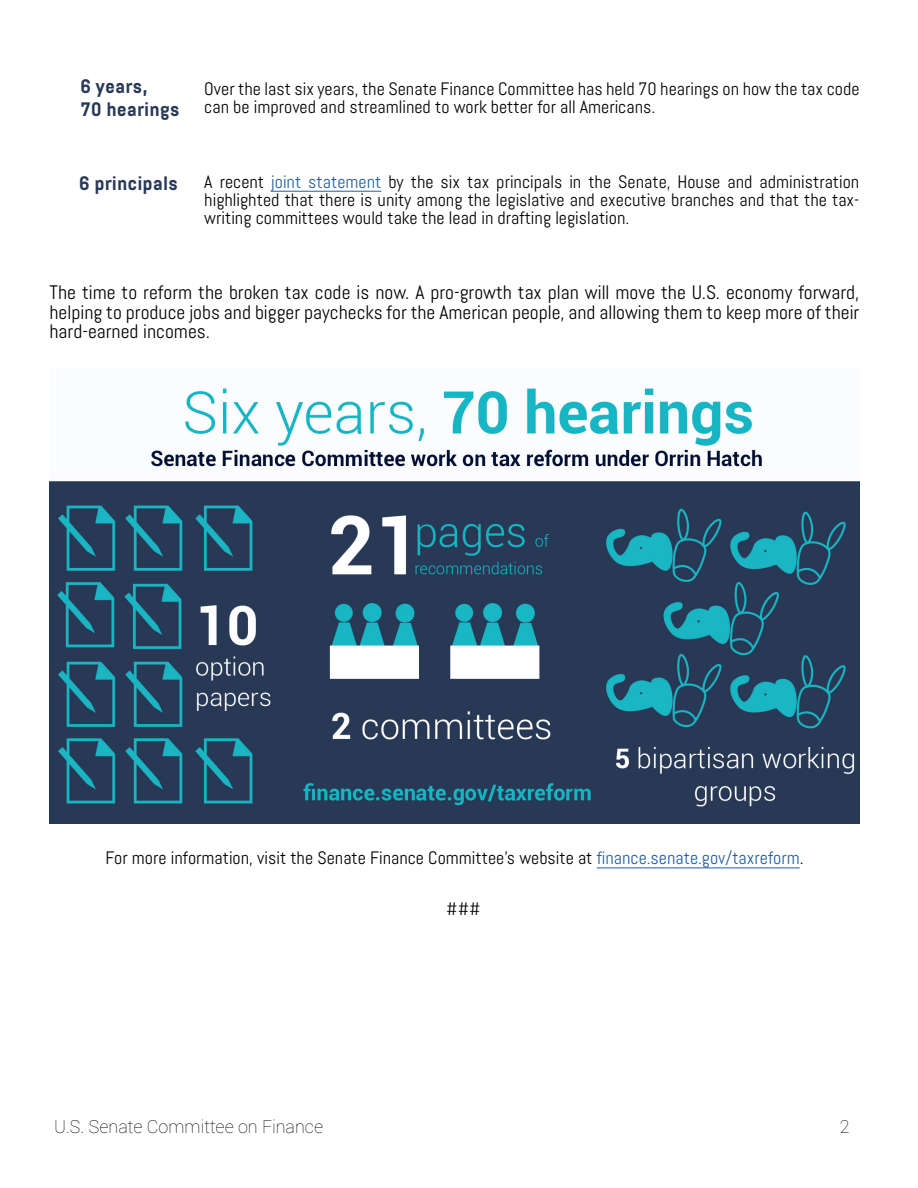
<style>
.page{position:relative;width:918px;height:1188px;background:#fff}
.page>*{position:absolute;margin:0;border:0;box-sizing:border-box;transform-origin:0 0}
.t1{font:19.5px/19.5px "Abel Pro";color:#000;text-align:justify}
.t2{font:700 19.5px/22.5px "Abel Pro";color:#283956}
.t3{font:18px/18px "Abel Pro";color:#000}
.t4{font:100 18px "Roboto";color:#000}
.s1{color:#215e9e}
</style>
<div class="page">
<hr style="left:271px;top:191px;width:110px;height:1px;background:#215e9e">
<img style="left:50px;top:388px;width:810px;height:435px">
<hr style="left:597px;top:868px;width:203px;height:1px;background:#215e9e">
<p class="t2" style="left:80px;top:75px;width:101px">6 years,<br>70 hearings</p>
<p class="t3" style="left:204px;top:80px;width:657px">Over the last six years, the Senate Finance Committee has held 70 hearings on how the tax code can be improved and streamlined to work better for all Americans.</p>
<p class="t2" style="left:79px;top:172px;width:101px">6 principals</p>
<p class="t3" style="left:204px;top:172px;width:657px;text-align:justify">A recent <span class="s1">joint statement</span> by the six tax principals in the Senate, House and administration highlighted that there is unity among the legislative and executive branches and that the tax&shy;writing committees would take the lead in drafting legislation.</p>
<p class="t1" style="left:50px;top:283px;width:811px">The time to reform the broken tax code is now. A pro-growth tax plan will move the U.S. economy forward, helping to produce jobs and bigger paychecks for the American people, and allowing them to keep more of their hard-earned incomes.</p>
<p class="t3" style="left:105px;top:849px;width:700px">For more information, visit the Senate Finance Committee’s website at <span class="s1">finance.senate.gov/taxreform</span>.</p>
<p class="t3" style="left:446px;top:900px;width:36px">###</p>
<p class="t4" style="left:54px;top:1114px;width:271px">U.S. Senate Committee on Finance</p>
<p class="t4" style="left:840px;top:1114px;width:11px">2</p>
</div>
